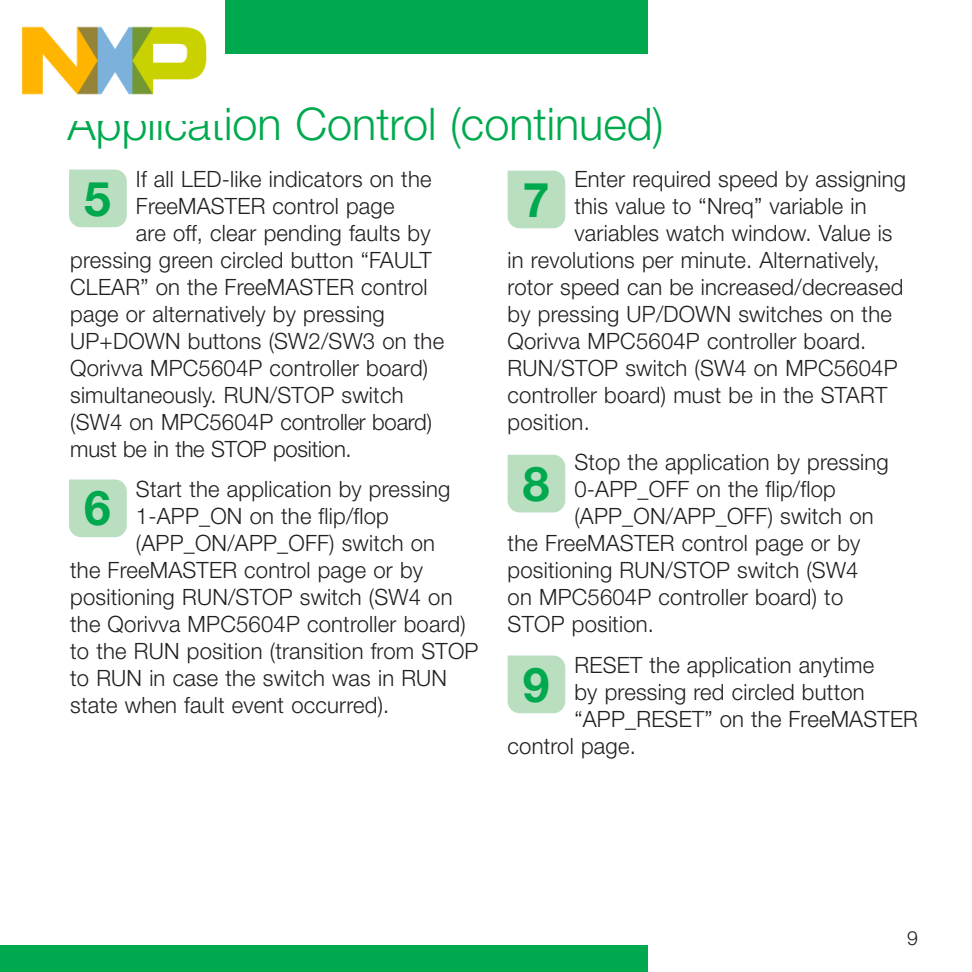
<style>
.page{position:relative;width:972px;height:972px;background:#fff}
.page>*{position:absolute;margin:0;border:0;box-sizing:border-box;transform-origin:0 0}
.t1{font:700 48px "Helvetica Neue LT Pro";color:#00a94d}
.t2{font:300 45px "Helvetica Neue LT Pro";color:#00a94e}
.t3{font:300 22.5px "Helvetica Neue LT Pro";letter-spacing:.01em;color:#231f20}
.t4{font:300 22.5px "Helvetica Neue LT Pro";letter-spacing:-.01em;color:#231f20}
.t5{font:300 19.5px "Helvetica Neue LT Pro";color:#231f20}
</style>
<div class="page">
<div style="left:0;top:945px;width:648px;height:27px;background:#00a94e"></div>
<div style="left:0;top:0;width:648px;height:54px;background:#00a94e"></div>
<div style="left:69px;top:170px;width:58px;height:57px;background:#b9dec0"></div>
<div style="left:508px;top:171px;width:57px;height:57px;background:#b9dec0"></div>
<div style="left:508px;top:455px;width:57px;height:57px;background:#b9dec0"></div>
<div style="left:508px;top:656px;width:57px;height:57px;background:#b9dec0"></div>
<div style="left:69px;top:480px;width:58px;height:57px;background:#b9dec0"></div>
<img style="left:0;top:0;width:225px;height:95px">
<h2 class="t2" style="left:68px;top:97px;width:598px">Application Control (continued)</h2>
<p class="t3" style="left:136px;top:165px;width:297px">If all LED-like indicators on the</p>
<p class="t3" style="left:136px;top:192px;width:260px">FreeMASTER control page</p>
<p class="t3" style="left:136px;top:219px;width:296px">are off, clear pending faults by</p>
<p class="t3" style="left:70px;top:246px;width:363px">pressing green circled button “FAULT</p>
<p class="t3" style="left:70px;top:273px;width:359px">CLEAR” on the FreeMASTER control</p>
<p class="t3" style="left:70px;top:300px;width:316px">page or alternatively by pressing</p>
<p class="t3" style="left:70px;top:327px;width:375px">UP+DOWN buttons (SW2/SW3 on the</p>
<p class="t3" style="left:70px;top:354px;width:360px">Qorivva MPC5604P controller board)</p>
<p class="t3" style="left:70px;top:381px;width:335px">simultaneously. RUN/STOP switch</p>
<p class="t4" style="left:70px;top:408px;width:363px">(SW4 on MPC5604P controller board)</p>
<p class="t4" style="left:70px;top:435px;width:283px">must be in the STOP position.</p>
<p class="t3" style="left:136px;top:475px;width:316px">Start the application by pressing</p>
<p class="t3" style="left:136px;top:502px;width:255px">1-APP_ON on the flip/flop</p>
<p class="t3" style="left:136px;top:529px;width:301px">(APP_ON/APP_OFF) switch on</p>
<p class="t3" style="left:70px;top:556px;width:354px">the FreeMASTER control page or by</p>
<p class="t3" style="left:70px;top:583px;width:384px">positioning RUN/STOP switch (SW4 on</p>
<p class="t3" style="left:70px;top:610px;width:397px">the Qorivva MPC5604P controller board)</p>
<p class="t3" style="left:70px;top:637px;width:410px">to the RUN position (transition from STOP</p>
<p class="t3" style="left:70px;top:664px;width:378px">to RUN in case the switch was in RUN</p>
<p class="t3" style="left:70px;top:691px;width:321px">state when fault event occurred).</p>
<p class="t3" style="left:574px;top:165px;width:333px">Enter required speed by assigning</p>
<p class="t3" style="left:574px;top:192px;width:294px">this value to “Nreq” variable in</p>
<p class="t3" style="left:574px;top:219px;width:320px">variables watch window. Value is</p>
<p class="t3" style="left:508px;top:246px;width:373px">in revolutions per minute. Alternatively,</p>
<p class="t3" style="left:508px;top:273px;width:397px">rotor speed can be increased/decreased</p>
<p class="t3" style="left:508px;top:300px;width:386px">by pressing UP/DOWN switches on the</p>
<p class="t3" style="left:508px;top:327px;width:360px">Qorivva MPC5604P controller board.</p>
<p class="t3" style="left:508px;top:354px;width:391px">RUN/STOP switch (SW4 on MPC5604P</p>
<p class="t3" style="left:508px;top:381px;width:381px">controller board) must be in the START</p>
<p class="t3" style="left:508px;top:408px;width:84px">position.</p>
<p class="t3" style="left:574px;top:448px;width:316px">Stop the application by pressing</p>
<p class="t3" style="left:574px;top:475px;width:263px">0-APP_OFF on the flip/flop</p>
<p class="t3" style="left:574px;top:502px;width:301px">(APP_ON/APP_OFF) switch on</p>
<p class="t3" style="left:508px;top:529px;width:354px">the FreeMASTER control page or by</p>
<p class="t3" style="left:508px;top:556px;width:352px">positioning RUN/STOP switch (SW4</p>
<p class="t3" style="left:508px;top:583px;width:337px">on MPC5604P controller board) to</p>
<p class="t3" style="left:508px;top:610px;width:148px">STOP position.</p>
<p class="t3" style="left:574px;top:651px;width:301px">RESET the application anytime</p>
<p class="t3" style="left:574px;top:678px;width:292px">by pressing red circled button</p>
<p class="t3" style="left:574px;top:705px;width:345px">“APP_RESET” on the FreeMASTER</p>
<p class="t3" style="left:508px;top:732px;width:130px">control page.</p>
<h1 class="t1" style="left:84px;top:169px;width:28px">5</h1>
<h1 class="t1" style="left:523px;top:170px;width:28px">7</h1>
<h1 class="t1" style="left:523px;top:454px;width:28px">8</h1>
<h1 class="t1" style="left:84px;top:479px;width:28px">6</h1>
<h1 class="t1" style="left:523px;top:655px;width:28px">9</h1>
<p class="t5" style="left:907px;top:926px;width:12px">9</p>
</div>
